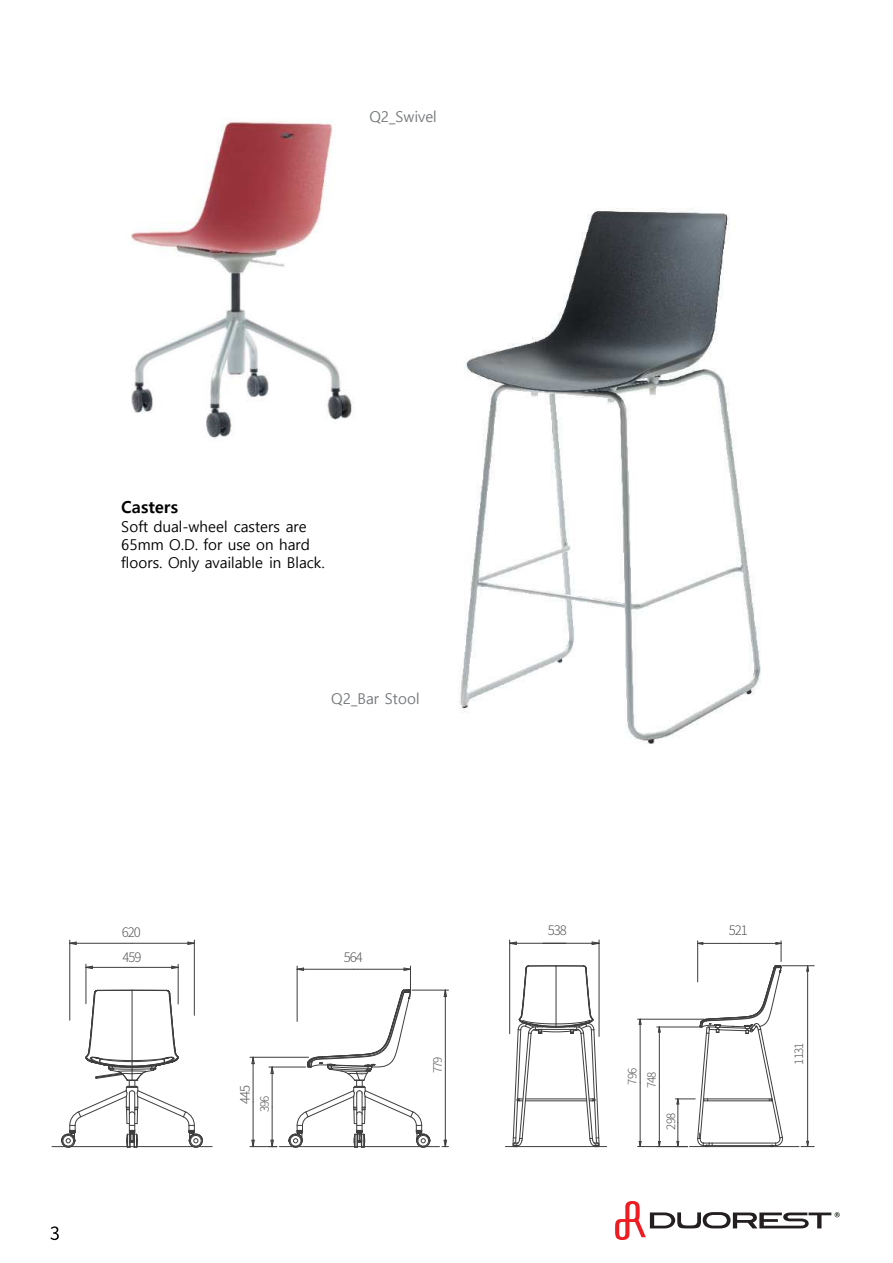
<style>
.page{position:relative;width:893px;height:1263px;background:#fff}
.page>*{position:absolute;margin:0;border:0;box-sizing:border-box;transform-origin:0 0}
.t1{font:700 16.5px "Malgun Gothic";color:#000001}
.t2{font:15px/18px "Malgun Gothic";color:#000001}
.t3{font:15px "Malgun Gothic";color:#74787a}
.t4{font:300 13.2px "Noto Sans CJ Kkr";letter-spacing:-.075em;color:#57585a}
.t5{font:300 11.55px "Noto Sans CJ Kkr";letter-spacing:-.075em;color:#57585a}
</style>
<div class="page">
<svg style="left:615px;top:1201px;width:225px;height:39px"></svg>
<svg style="left:50px;top:1226px;width:9px;height:14px"></svg>
<img style="left:458px;top:208px;width:303px;height:536px">
<img style="left:131px;top:120px;width:221px;height:318px">
<svg style="left:69px;top:941px;width:8px;height:4px"></svg>
<svg style="left:187px;top:941px;width:7px;height:4px"></svg>
<svg style="left:85px;top:966px;width:8px;height:3px"></svg>
<svg style="left:171px;top:966px;width:7px;height:3px"></svg>
<hr style="left:70px;top:940px;width:1px;height:80px;background:#3e3e3f">
<hr style="left:194px;top:940px;width:1px;height:75px;background:#3e3e3f">
<hr style="left:70px;top:943px;width:62px;height:1px;background:#3e3e3f">
<hr style="left:132px;top:943px;width:62px;height:1px;background:#3e3e3f">
<hr style="left:86px;top:964px;width:1px;height:40px;background:#3e3e3f">
<hr style="left:178px;top:964px;width:1px;height:40px;background:#3e3e3f">
<hr style="left:86px;top:967px;width:46px;height:1px;background:#3e3e3f">
<hr style="left:132px;top:967px;width:46px;height:1px;background:#3e3e3f">
<svg style="left:52px;top:990px;width:160px;height:158px"></svg>
<svg style="left:250px;top:966px;width:199px;height:182px"></svg>
<svg style="left:510px;top:941px;width:7px;height:4px"></svg>
<svg style="left:592px;top:941px;width:7px;height:4px"></svg>
<hr style="left:509px;top:940px;width:1px;height:94px;background:#3d3b3a">
<hr style="left:599px;top:940px;width:1px;height:96px;background:#3d3b3a">
<hr style="left:510px;top:943px;width:56px;height:1px;background:#3d3b3a">
<hr style="left:543px;top:943px;width:56px;height:1px;background:#3d3b3a">
<svg style="left:658px;top:1026px;width:3px;height:7px"></svg>
<hr style="left:657px;top:1027px;width:43px;height:1px;background:#3e3e3f">
<hr style="left:659px;top:1087px;width:1px;height:59px;background:#3e3e3f">
<hr style="left:659px;top:1027px;width:1px;height:60px;background:#3e3e3f">
<hr style="left:638px;top:1146px;width:50px;height:1px;background:#3e3e3f">
<hr style="left:638px;top:1019px;width:66px;height:1px;background:#3e3e3f">
<hr style="left:640px;top:1083px;width:1px;height:63px;background:#3e3e3f">
<hr style="left:640px;top:1019px;width:1px;height:64px;background:#3e3e3f">
<svg style="left:505px;top:965px;width:102px;height:182px"></svg>
<svg style="left:675px;top:941px;width:139px;height:206px"></svg>
<p class="t3" style="left:369px;top:111px;width:69px">Q2_Swivel</p>
<p class="t1" style="left:121px;top:501px;width:58px">Casters</p>
<p class="t2" style="left:121px;top:519px;width:205px">Soft dual-wheel casters are<br>65mm O.D. for use on hard floors. Only available in Black.</p>
<p class="t3" style="left:331px;top:693px;width:90px">Q2_Bar Stool</p>
<p class="t4" style="left:122px;top:924px;width:21px">620</p>
<p class="t4" style="left:122px;top:950px;width:21px">459</p>
<p class="t4" style="left:238px;top:1104px;width:21px;rotate:-90deg">445</p>
<p class="t5" style="left:258px;top:1112px;width:18px;rotate:-90deg">396</p>
<p class="t4" style="left:344px;top:950px;width:21px">564</p>
<p class="t5" style="left:431px;top:1073px;width:18px;rotate:-90deg">779</p>
<p class="t4" style="left:548px;top:922px;width:21px">538</p>
<p class="t4" style="left:729px;top:922px;width:21px">521</p>
<p class="t5" style="left:626px;top:1084px;width:18px;rotate:-90deg">796</p>
<p class="t5" style="left:645px;top:1088px;width:18px;rotate:-90deg">748</p>
<p class="t5" style="left:664px;top:1129px;width:18px;rotate:-90deg">298</p>
<p class="t5" style="left:792px;top:1064px;width:24px;rotate:-90deg">1131</p>
</div>
